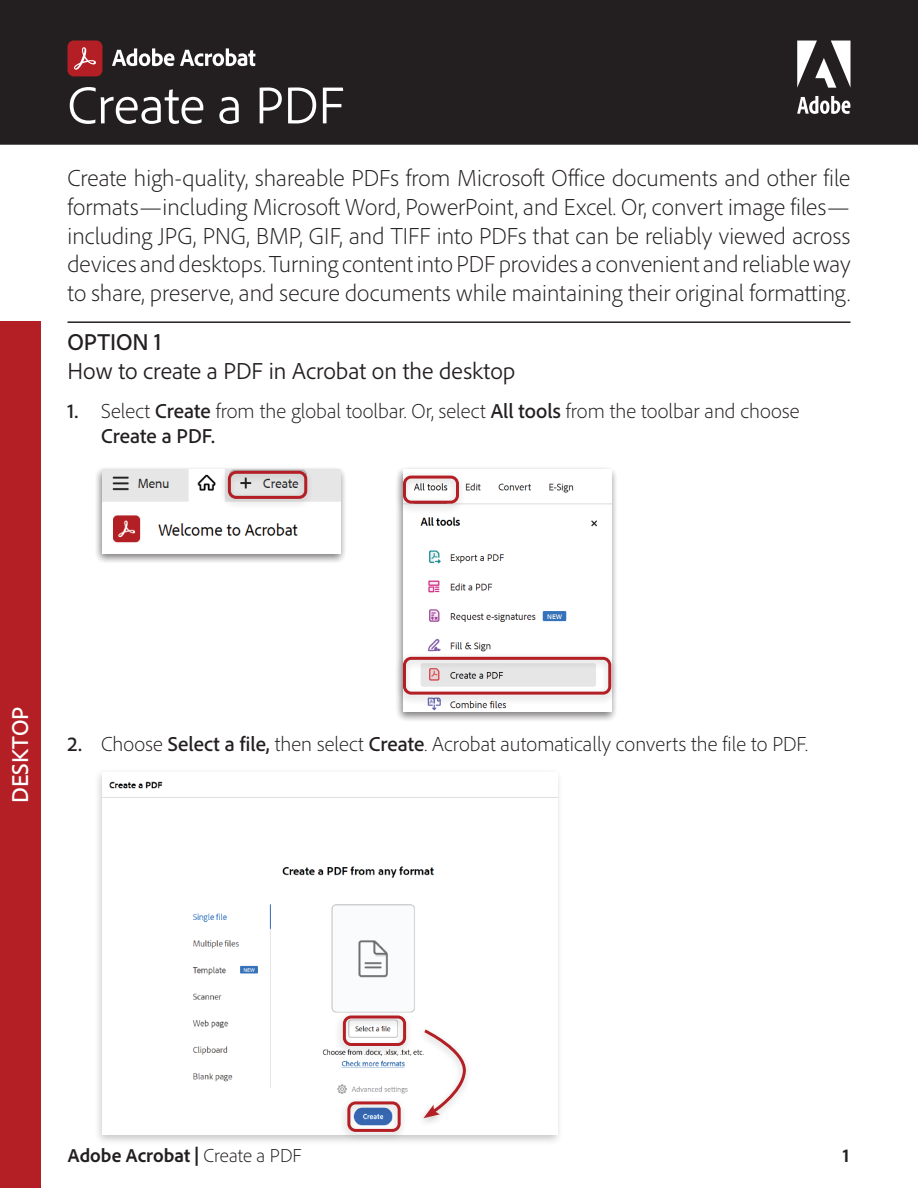
<style>
.page{position:relative;width:918px;height:1188px;background:#fff}
.page>*{position:absolute;margin:0;border:0;box-sizing:border-box;transform-origin:0 0}
.t1{font:300 54px "Adobe Clean";color:#fff}
.t2{font:300 24px/28.8px "Adobe Clean";color:#231f20;text-align:justify}
.t3{font:300 24px "Adobe Clean";color:#231f20}
.t4{font:500 24px "Adobe Clean";color:#231f20}
.t5{font:500 24px "Adobe Clean";color:#fff}
.t6{font:300 21px/25.2px "Adobe Clean";letter-spacing:.005em;color:#231f20}
.t7{font:700 19.5px "Adobe Clean";color:#231f20}
.s1{font-weight:500}
.s2{font-weight:300}
</style>
<div class="page">
<hr style="left:68px;top:321px;width:782px;height:2px;background:#231f20">
<div style="left:1px;top:1px;width:916px;height:143px;background:#231f20"></div>
<div style="left:0;top:0;width:918px;height:145px;border:2px solid #231f20"></div>
<svg style="left:797px;top:41px;width:54px;height:47px"></svg>
<svg style="left:797px;top:96px;width:53px;height:18px"></svg>
<div style="left:68px;top:40px;width:34px;height:36px;background:#b31f24;border-radius:6px"></div>
<svg style="left:74px;top:47px;width:22px;height:23px"></svg>
<svg style="left:112px;top:48px;width:62px;height:18px"></svg>
<svg style="left:180px;top:48px;width:75px;height:18px"></svg>
<div style="left:0;top:322px;width:40px;height:866px;background:#b31f24"></div>
<div style="left:94px;top:767px;width:470px;height:378px;background:#231f20;opacity:.25"></div>
<img style="left:103px;top:772px;width:454px;height:363px">
<div style="left:334px;top:1011px;width:79px;height:46px;background:#231f20;opacity:.25"></div>
<div style="left:343px;top:1016px;width:63px;height:30px;border:3px solid #b31f24;border-radius:7px"></div>
<div style="left:339px;top:1097px;width:68px;height:46px;background:#231f20;opacity:.25"></div>
<div style="left:347px;top:1101px;width:54px;height:31px;border:3px solid #b31f24;border-radius:7px"></div>
<div style="left:416px;top:1026px;width:57px;height:102px;background:#fff"></div>
<svg style="left:422px;top:1029px;width:44px;height:89px"></svg>
<div style="left:94px;top:466px;width:254px;height:98px;background:#231f20;opacity:.25"></div>
<img style="left:103px;top:470px;width:238px;height:84px">
<div style="left:219px;top:466px;width:95px;height:44px;background:#231f20;opacity:.25"></div>
<div style="left:228px;top:471px;width:79px;height:28px;border:3px solid #b31f24;border-radius:7px"></div>
<div style="left:394px;top:465px;width:224px;height:258px;background:#231f20;opacity:.25"></div>
<img style="left:403px;top:470px;width:208px;height:242px">
<div style="left:394px;top:471px;width:72px;height:44px;background:#231f20;opacity:.25"></div>
<div style="left:403px;top:476px;width:56px;height:28px;border:3px solid #b31f24;border-radius:7px"></div>
<div style="left:394px;top:652px;width:224px;height:54px;background:#231f20;opacity:.25"></div>
<div style="left:403px;top:657px;width:208px;height:38px;border:3px solid #b31f24;border-radius:7px"></div>
<h1 class="t1" style="left:68px;top:71px;width:278px">Create a PDF</h1>
<p class="t2" style="left:68px;top:163px;width:785px">Create high-quality, shareable PDFs from Microsoft Office documents and other file formats—including Microsoft Word, PowerPoint, and Excel. Or, convert image files— including JPG, PNG, BMP, GIF, and TIFF into PDFs that can be reliably viewed across devices and desktops. Turning content into PDF provides a convenient and reliable way to share, preserve, and secure documents while maintaining their original formatting.</p>
<p class="t4" style="left:68px;top:327px;width:96px">OPTION 1</p>
<p class="t3" style="left:68px;top:356px;width:449px">How to create a PDF in Acrobat on the desktop</p>
<p class="t6" style="left:101px;top:398px;width:700px;text-indent:-34px"><span class="s1">1.</span> Select <span class="s1">Create</span> from the global toolbar. Or, select <span class="s1">All tools</span> from the toolbar and choose<br><span class="s1">Create a PDF.</span></p>
<p class="t5" style="left:5px;top:803px;width:98px;rotate:-90deg">DESKTOP</p>
<p class="t6" style="left:68px;top:731px;width:742px"><span class="s1">2.</span> Choose <span class="s1">Select a file,</span> then select <span class="s1">Create</span>. Acrobat automatically converts the file to PDF.</p>
<p class="t7" style="left:68px;top:1143px;width:235px">Adobe Acrobat | <span class="s2">Create a PDF</span></p>
<p class="t7" style="left:843px;top:1143px;width:8px">1</p>
</div>
